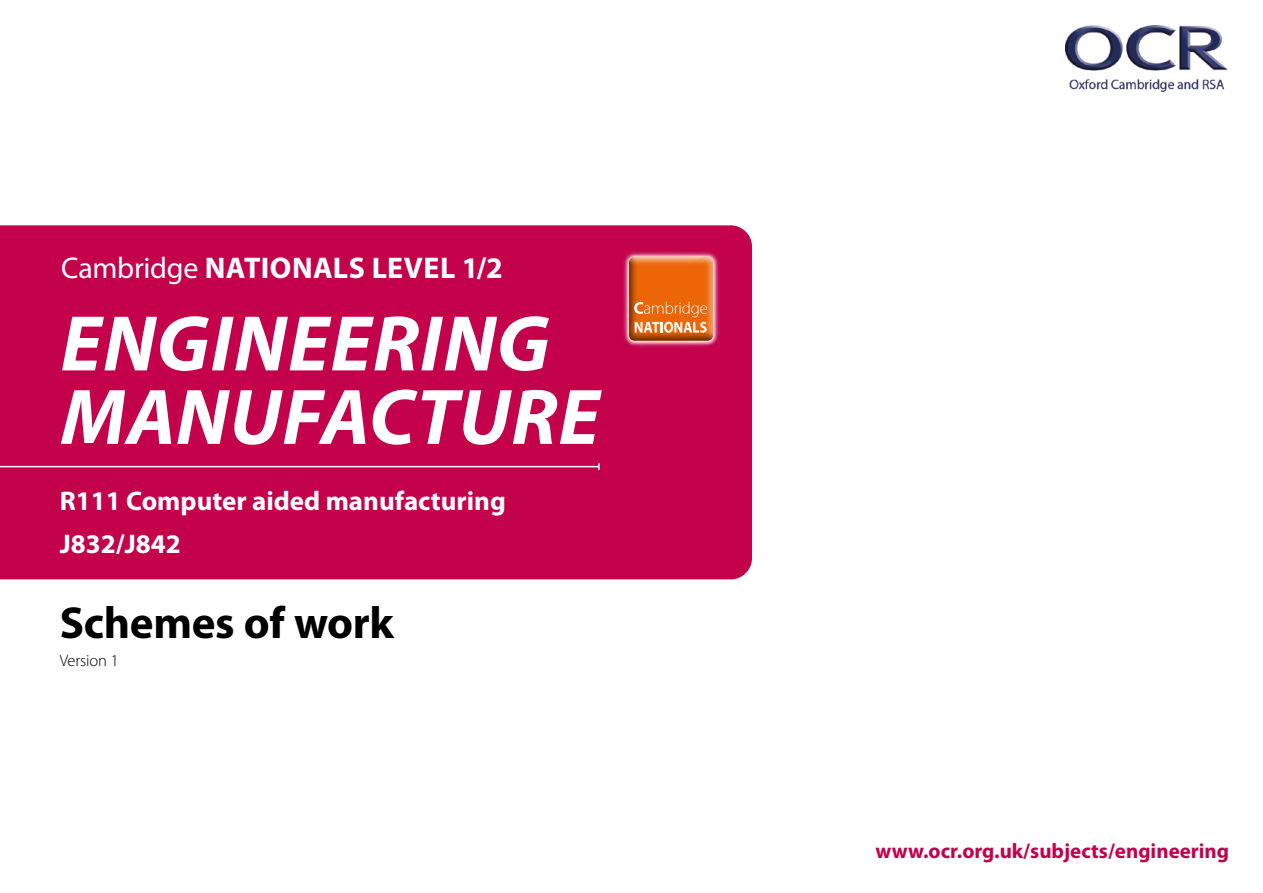
<style>
.page{position:relative;width:1263px;height:893px;background:#fff}
.page>*{position:absolute;margin:0;border:0;box-sizing:border-box;transform-origin:0 0}
.Cover_main{font:italic 700 79.5px/73.5px "Myriad Pro";letter-spacing:.01em;color:#fff}
.Cover_main-2{font:700 45px "Myriad Pro";letter-spacing:-.005em;color:#000}
.SUBJECT{font:700 30px "Myriad Pro";letter-spacing:.015em;color:#fff}
.t1{font:700 27px "Myriad Pro";color:#fff}
.t2{font:700 21px "Myriad Pro";color:#c4014b}
.Cover_main-3{font:300 16.5px "Myriad Pro";letter-spacing:-.01em;color:#000}
.s1{font-weight:400}
</style>
<div class="page">
<img style="left:1066px;top:26px;width:162px;height:66px">
<div style="left:0;top:225px;width:752px;height:354px;background:#c4014b"></div>
<hr style="left:0;top:466px;width:599px;height:1px;background:#fff">
<svg style="left:598px;top:463px;width:2px;height:7px"></svg>
<img style="left:620px;top:248px;width:102px;height:102px">
<img style="left:623px;top:251px;width:96px;height:96px">
<svg style="left:629px;top:336px;width:84px;height:5px"></svg>
<svg style="left:629px;top:257px;width:84px;height:79px"></svg>
<div style="left:99px;top:337px;width:21px;height:15px;background:#c4014b"></div>
<h4 class="SUBJECT" style="left:61px;top:249px;width:443px"><span class="s1">Cambridge</span> NATIONALS LEVEL 1/2</h4>
<p class="Cover_main" style="left:61px;top:304px;width:540px">ENGINEERING<br>MANUFACTURE</p>
<p class="t1" style="left:60px;top:483px;width:447px">R111 Computer aided manufacturing</p>
<p class="t1" style="left:60px;top:526px;width:123px">J832/J842</p>
<p class="Cover_main-2" style="left:60px;top:593px;width:335px">Schemes of work</p>
<p class="Cover_main-3" style="left:60px;top:651px;width:60px">Version 1</p>
<p class="t2" style="left:875px;top:837px;width:355px">www.ocr.org.uk/subjects/engineering</p>
</div>
